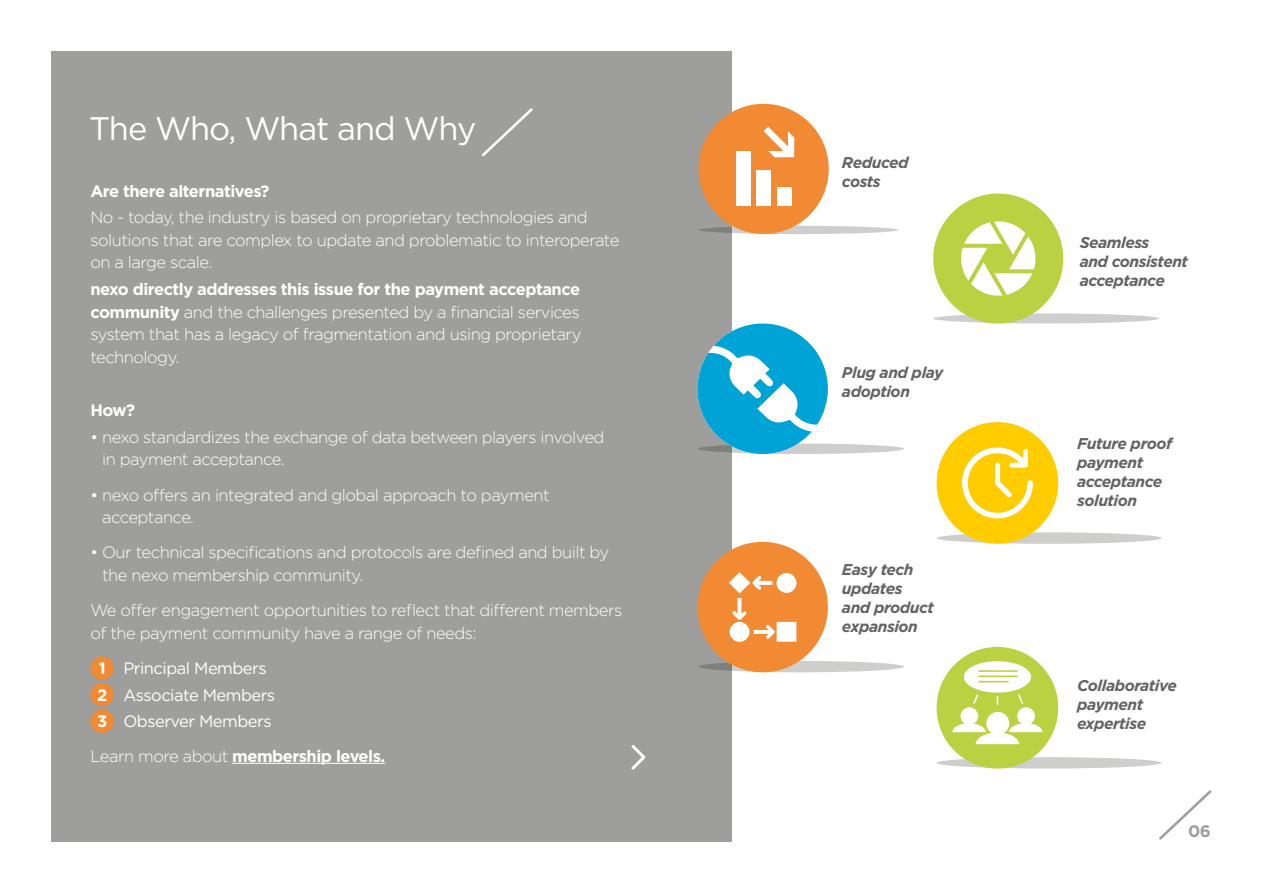
<style>
.page{position:relative;width:1263px;height:893px;background:#fff}
.page>*{position:absolute;margin:0;border:0;box-sizing:border-box;transform-origin:0 0}
.t1{font:32.7px "Gotham";letter-spacing:-.035em;color:#fff}
.t2{font:700 16.8px "Gotham";color:#9e9e9c}
.t3{font:300 16.5px/22.5px "Gotham";letter-spacing:-.03em;color:#fff}
.t4{font:700 16.5px "Gotham";letter-spacing:-.03em;color:#fff}
.t5{font:16.5px/26.7px "Gotham";letter-spacing:-.03em;color:#fff}
.t6{font:italic 700 15.6px/19px "Gotham";letter-spacing:-.03em;color:#636363}
.s1{font-weight:700}
.s2{font-weight:300}
</style>
<div class="page">
<svg style="left:1159px;top:790px;width:53px;height:50px"></svg>
<div style="left:51px;top:51px;width:681px;height:791px;background:#9e9e9c"></div>
<svg style="left:936px;top:532px;width:226px;height:12px;background:#d1d1d0"></svg>
<div style="left:936px;top:422px;width:122px;height:122px;background:#fc0;border-radius:50%"></div>
<svg style="left:962px;top:447px;width:71px;height:72px"></svg>
<svg style="left:482px;top:108px;width:51px;height:49px"></svg>
<svg style="left:631px;top:745px;width:15px;height:25px"></svg>
<div style="left:90px;top:656px;width:24px;height:24px;background:#f28a33;border-radius:50%"></div>
<div style="left:90px;top:683px;width:24px;height:23px;background:#f28a33;border-radius:50%"></div>
<div style="left:90px;top:709px;width:24px;height:24px;background:#f28a33;border-radius:50%"></div>
<hr style="left:232px;top:763px;width:153px;height:1px;background:#fff">
<svg style="left:936px;top:757px;width:226px;height:12px;background:#d1d1d0"></svg>
<div style="left:936px;top:647px;width:122px;height:122px;background:#bad142;border-radius:50%"></div>
<div style="left:986px;top:712px;width:23px;height:23px;background:#fff;border-radius:50%"></div>
<div style="left:1017px;top:707px;width:18px;height:18px;background:#fff;border-radius:50%"></div>
<div style="left:960px;top:707px;width:18px;height:18px;background:#fff;border-radius:50%"></div>
<svg style="left:952px;top:723px;width:90px;height:21px"></svg>
<div style="left:964px;top:661px;width:67px;height:32px;background:#fff;border-radius:50%"></div>
<hr style="left:979px;top:670px;width:38px;height:2px;background:#bad142">
<hr style="left:979px;top:675px;width:38px;height:2px;background:#bad142">
<svg style="left:979px;top:681px;width:29px;height:1px"></svg>
<svg style="left:973px;top:694px;width:5px;height:10px"></svg>
<svg style="left:1018px;top:694px;width:5px;height:10px"></svg>
<svg style="left:698px;top:226px;width:200px;height:8px"></svg>
<div style="left:698px;top:104px;width:131px;height:130px;background:#f28a33;border-radius:50%"></div>
<svg style="left:764px;top:127px;width:30px;height:30px"></svg>
<div style="left:736px;top:151px;width:15px;height:55px;background:#fff"></div>
<div style="left:757px;top:170px;width:14px;height:36px;background:#fff"></div>
<div style="left:777px;top:188px;width:14px;height:18px;background:#fff"></div>
<svg style="left:933px;top:313px;width:226px;height:11px"></svg>
<div style="left:933px;top:194px;width:130px;height:130px;background:#bad142;border-radius:50%"></div>
<svg style="left:961px;top:221px;width:75px;height:75px"></svg>
<svg style="left:697px;top:443px;width:207px;height:11px"></svg>
<svg style="left:697px;top:324px;width:131px;height:130px"></svg>
<div style="left:698px;top:661px;width:206px;height:11px;background:#cececd;border-radius:50%"></div>
<svg style="left:697px;top:542px;width:131px;height:130px"></svg>
<h1 class="t1" style="left:89px;top:107px;width:389px">The Who, What and Why</h1>
<p class="t4" style="left:90px;top:180px;width:181px">Are there alternatives?</p>
<p class="t3" style="left:90px;top:206px;width:531px">No - today, the industry is based on proprietary technologies and solutions that are complex to update and problematic to interoperate on a large scale.</p>
<p class="t3" style="left:90px;top:278px;width:493px;text-align:justify"><span class="s1">nexo directly addresses this issue for the payment acceptance community</span> and the challenges presented by a financial services system that has a legacy of fragmentation and using proprietary technology.</p>
<p class="t4" style="left:90px;top:399px;width:46px">How?</p>
<p class="t3" style="left:102px;top:425px;width:504px;text-indent:-12px">• nexo standardizes the exchange of data between players involved in payment acceptance.</p>
<p class="t3" style="left:102px;top:483px;width:449px;text-indent:-12px">• nexo offers an integrated and global approach to payment acceptance.</p>
<p class="t3" style="left:102px;top:541px;width:509px;text-indent:-12px">• Our technical specifications and protocols are defined and built by the nexo membership community.</p>
<p class="t3" style="left:90px;top:599px;width:533px">We offer engagement opportunities to reflect that different members of the payment community have a range of needs:</p>
<p class="t5" style="left:97px;top:654px;width:179px"><span class="s1">1</span> Principal Members<br><span class="s1">2</span> Associate Members<br><span class="s1">3</span> Observer Members</p>
<p class="t4" style="left:90px;top:745px;width:296px"><span class="s2">Learn more about</span> membership levels.</p>
<p class="t6" style="left:842px;top:152px;width:68px">Reduced costs</p>
<p class="t6" style="left:842px;top:363px;width:103px">Plug and play adoption</p>
<p class="t6" style="left:842px;top:560px;width:93px">Easy tech updates and product expansion</p>
<p class="t6" style="left:1080px;top:233px;width:110px">Seamless<br>and consistent acceptance</p>
<p class="t6" style="left:1077px;top:434px;width:97px">Future proof payment acceptance solution</p>
<p class="t6" style="left:1077px;top:676px;width:101px">Collaborative payment expertise</p>
<p class="t2" style="left:1188px;top:820px;width:24px">06</p>
</div>
